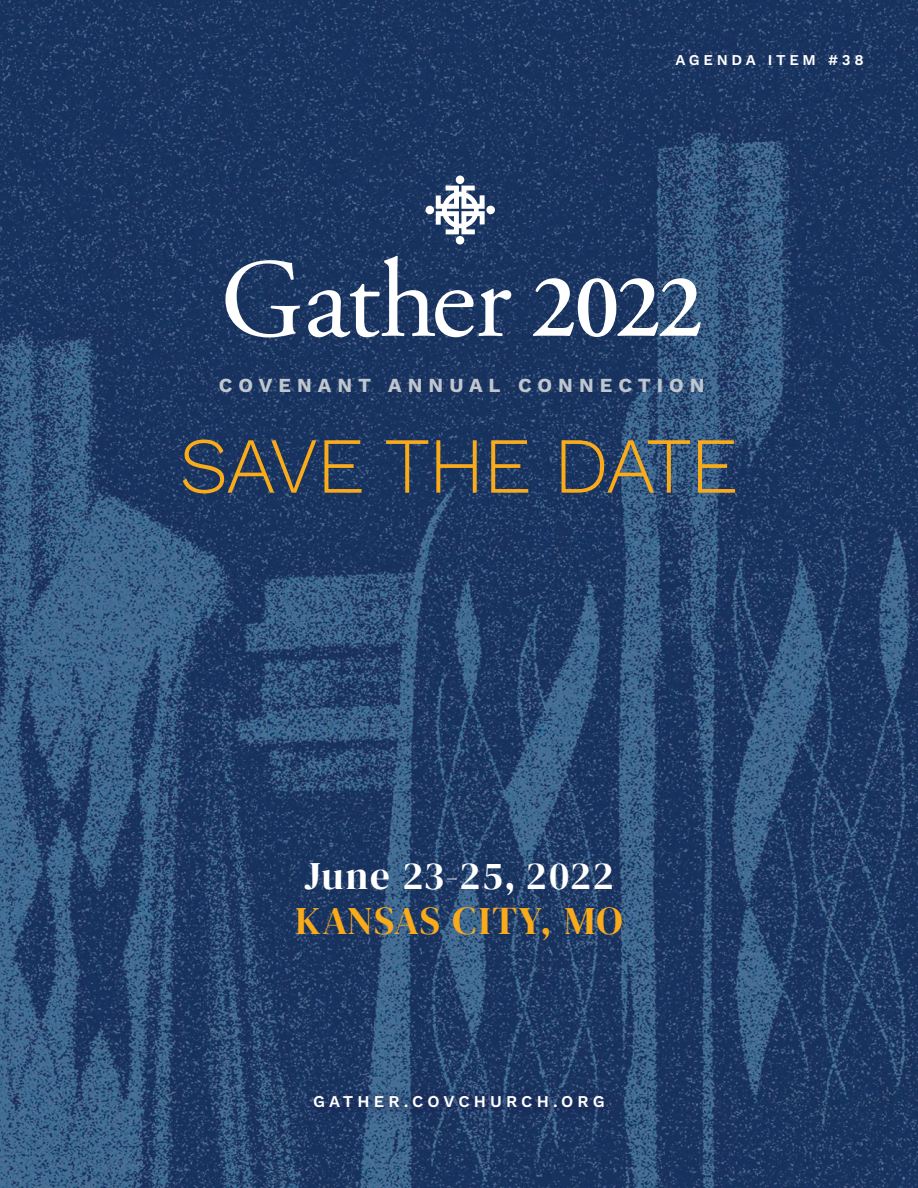
<style>
.page{position:relative;width:918px;height:1188px;background:#fff}
.page>*{position:absolute;margin:0;border:0;box-sizing:border-box;transform-origin:0 0}
.t1{font:111.75px "Adobe Garamond Pro";letter-spacing:-.01em;color:#fff}
.t2{font:300 79.35px "Work Sans";letter-spacing:-.03em;color:#faab1a}
.t3{font:39px "DM Serif Display";letter-spacing:.05em;color:#fff}
.t4{font:39px "DM Serif Display";letter-spacing:.04em;color:#faab1a}
.Dates{font:700 19.95px "Work Sans";letter-spacing:.3em;color:#c0c7cf}
.Dates-2{font:600 16.5px "Work Sans";letter-spacing:.25em;color:#fff}
.Dates-3{font:600 15px "Work Sans";letter-spacing:.25em;color:#fff}
.s1{font-weight:600;font-size:89.85px}
</style>
<div class="page">
<img style="left:0;top:0;width:918px;height:1188px">
<div style="left:306px;top:1087px;width:310px;height:31px;background:#191248;opacity:.2"></div>
<svg style="left:436px;top:186px;width:49px;height:48px"></svg>
<div style="left:426px;top:206px;width:8px;height:8px;background:#fff;border-radius:50%"></div>
<div style="left:456px;top:176px;width:8px;height:8px;background:#fff;border-radius:50%"></div>
<div style="left:486px;top:206px;width:9px;height:8px;background:#fff;border-radius:50%"></div>
<div style="left:456px;top:236px;width:8px;height:9px;background:#fff;border-radius:50%"></div>
<p class="Dates-3" style="left:675px;top:52px;width:190px">AGENDA ITEM #38</p>
<p class="t1" style="left:220px;top:233px;width:485px">Gather <span class="s1">2022</span></p>
<p class="Dates" style="left:219px;top:373px;width:487px">COVENANT ANNUAL CONNECTION</p>
<p class="t2" style="left:179px;top:419px;width:561px">SAVE THE DATE</p>
<p class="t3" style="left:304px;top:853px;width:311px">June 23-25, 2022</p>
<p class="t4" style="left:295px;top:898px;width:329px">KANSAS CITY, MO</p>
<p class="Dates-2" style="left:313px;top:1092px;width:293px">GATHER.COVCHURCH.ORG</p>
</div>
